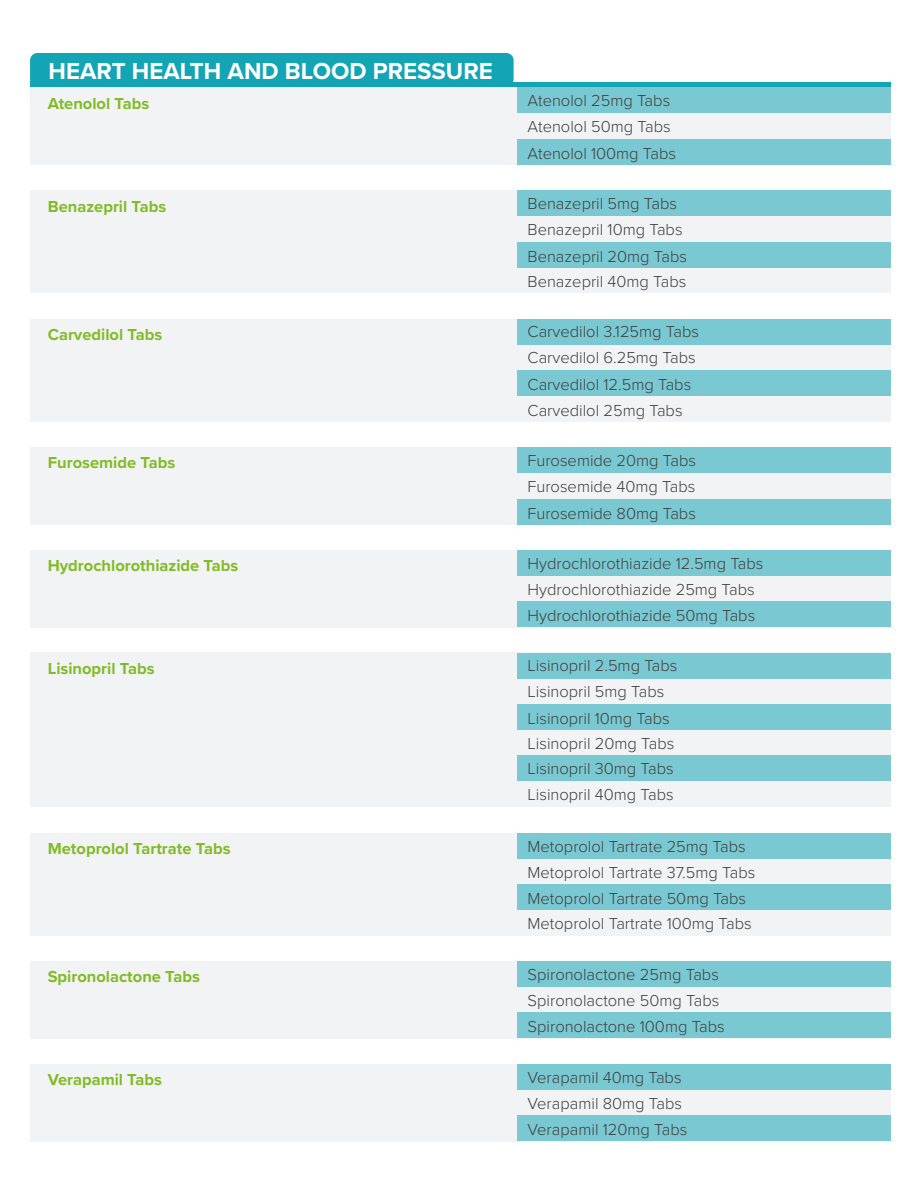
<style>
.page{position:relative;width:918px;height:1188px;background:#fff}
.page>*{position:absolute;margin:0;border:0;box-sizing:border-box;transform-origin:0 0}
.t1{font:700 24px "Proxima Nova";color:#fff}
.t2{font:300 16.5px/26.4px "Proxima Nova";color:#3e3e3f}
.t3{font:700 16.5px "Proxima Nova";color:#82bb27}
</style>
<div class="page">
<div style="left:30px;top:82px;width:861px;height:6px;background:#13a5b5"></div>
<div style="left:30px;top:53px;width:484px;height:29px;background:#13a5b5"></div>
<div style="left:30px;top:88px;width:861px;height:77px;background:#f2f3f4"></div>
<div style="left:30px;top:190px;width:861px;height:103px;background:#f2f3f4"></div>
<div style="left:517px;top:88px;width:374px;height:25px;background:#7ac9d2"></div>
<div style="left:517px;top:139px;width:374px;height:26px;background:#7ac9d2"></div>
<div style="left:517px;top:190px;width:374px;height:26px;background:#7ac9d2"></div>
<div style="left:517px;top:242px;width:374px;height:25px;background:#7ac9d2"></div>
<div style="left:30px;top:319px;width:861px;height:103px;background:#f2f3f4"></div>
<div style="left:517px;top:319px;width:374px;height:26px;background:#7ac9d2"></div>
<div style="left:517px;top:370px;width:374px;height:26px;background:#7ac9d2"></div>
<div style="left:30px;top:447px;width:861px;height:77px;background:#f2f3f4"></div>
<div style="left:517px;top:447px;width:374px;height:26px;background:#7ac9d2"></div>
<div style="left:517px;top:499px;width:374px;height:25px;background:#7ac9d2"></div>
<div style="left:30px;top:550px;width:861px;height:77px;background:#f2f3f4"></div>
<div style="left:517px;top:550px;width:374px;height:26px;background:#7ac9d2"></div>
<div style="left:517px;top:601px;width:374px;height:26px;background:#7ac9d2"></div>
<div style="left:30px;top:653px;width:861px;height:154px;background:#f2f3f4"></div>
<div style="left:517px;top:653px;width:374px;height:25px;background:#7ac9d2"></div>
<div style="left:517px;top:704px;width:374px;height:26px;background:#7ac9d2"></div>
<div style="left:517px;top:756px;width:374px;height:25px;background:#7ac9d2"></div>
<div style="left:30px;top:833px;width:861px;height:103px;background:#f2f3f4"></div>
<div style="left:517px;top:833px;width:374px;height:26px;background:#7ac9d2"></div>
<div style="left:517px;top:884px;width:374px;height:26px;background:#7ac9d2"></div>
<div style="left:30px;top:961px;width:861px;height:77px;background:#f2f3f4"></div>
<div style="left:517px;top:961px;width:374px;height:26px;background:#7ac9d2"></div>
<div style="left:517px;top:1013px;width:374px;height:25px;background:#7ac9d2"></div>
<div style="left:30px;top:1064px;width:861px;height:77px;background:#f2f3f4"></div>
<div style="left:517px;top:1064px;width:374px;height:26px;background:#7ac9d2"></div>
<div style="left:517px;top:1115px;width:374px;height:26px;background:#7ac9d2"></div>
<h1 class="t1" style="left:49px;top:53px;width:446px">HEART HEALTH AND BLOOD PRESSURE</h1>
<p class="t3" style="left:48px;top:91px;width:103px">Atenolol Tabs</p>
<p class="t2" style="left:528px;top:87px;width:150px">Atenolol 25mg Tabs<br>Atenolol 50mg Tabs<br>Atenolol 100mg Tabs</p>
<p class="t3" style="left:48px;top:194px;width:120px">Benazepril Tabs</p>
<p class="t2" style="left:528px;top:189px;width:161px">Benazepril 5mg Tabs<br>Benazepril 10mg Tabs<br>Benazepril 20mg Tabs<br>Benazepril 40mg Tabs</p>
<p class="t3" style="left:48px;top:322px;width:116px">Carvedilol Tabs</p>
<p class="t2" style="left:528px;top:318px;width:173px">Carvedilol 3.125mg Tabs<br>Carvedilol 6.25mg Tabs<br>Carvedilol 12.5mg Tabs<br>Carvedilol 25mg Tabs</p>
<p class="t3" style="left:48px;top:451px;width:129px">Furosemide Tabs</p>
<p class="t2" style="left:528px;top:446px;width:170px;text-align:justify">Furosemide 20mg Tabs Furosemide 40mg Tabs Furosemide 80mg Tabs</p>
<p class="t3" style="left:48px;top:553px;width:192px">Hydrochlorothiazide Tabs</p>
<p class="t2" style="left:528px;top:549px;width:237px">Hydrochlorothiazide 12.5mg Tabs<br>Hydrochlorothiazide 25mg Tabs<br>Hydrochlorothiazide 50mg Tabs</p>
<p class="t3" style="left:48px;top:656px;width:108px">Lisinopril Tabs</p>
<p class="t2" style="left:528px;top:652px;width:151px">Lisinopril 2.5mg Tabs<br>Lisinopril 5mg Tabs<br>Lisinopril 10mg Tabs</p>
<p class="t2" style="left:528px;top:754px;width:148px">Lisinopril 30mg Tabs</p>
<p class="t2" style="left:528px;top:729px;width:148px">Lisinopril 20mg Tabs</p>
<p class="t2" style="left:528px;top:780px;width:148px">Lisinopril 40mg Tabs</p>
<p class="t3" style="left:48px;top:837px;width:184px">Metoprolol Tartrate Tabs</p>
<p class="t2" style="left:528px;top:832px;width:229px">Metoprolol Tartrate 25mg Tabs<br>Metoprolol Tartrate 37.5mg Tabs<br>Metoprolol Tartrate 50mg Tabs</p>
<p class="t2" style="left:528px;top:909px;width:226px">Metoprolol Tartrate 100mg Tabs</p>
<p class="t3" style="left:48px;top:965px;width:154px">Spironolactone Tabs</p>
<p class="t2" style="left:528px;top:960px;width:199px">Spironolactone 25mg Tabs<br>Spironolactone 50mg Tabs<br>Spironolactone 100mg Tabs</p>
<p class="t3" style="left:48px;top:1067px;width:116px">Verapamil Tabs</p>
<p class="t2" style="left:528px;top:1063px;width:161px">Verapamil 40mg Tabs<br>Verapamil 80mg Tabs<br>Verapamil 120mg Tabs</p>
</div>
